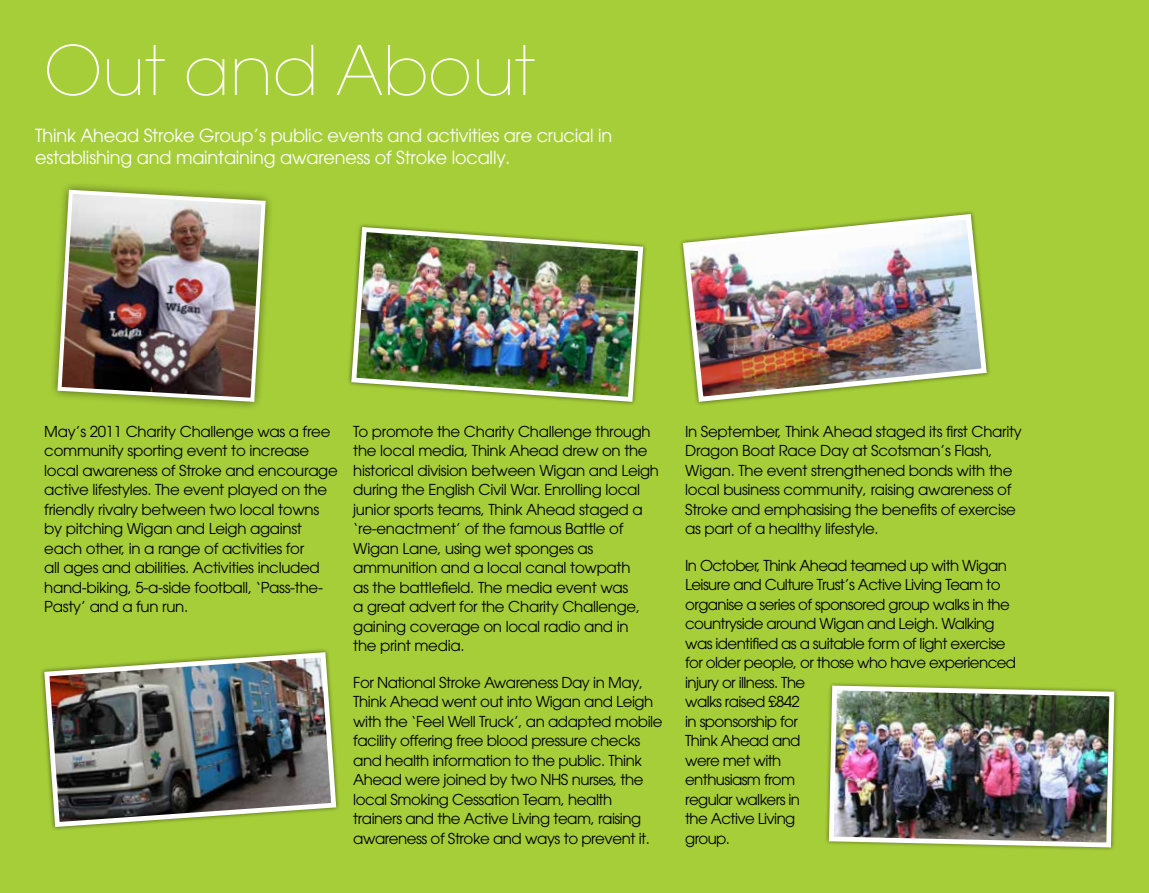
<style>
.page{position:relative;width:1149px;height:893px;background:#fff}
.page>*{position:absolute;margin:0;border:0;box-sizing:border-box;transform-origin:0 0}
.t1{font:200 67.5px "Avant Garde LT";color:#fff}
.t2{font:18px/22.5px "Avant Garde LT";letter-spacing:-.01em;color:#fff}
.t3{font:15px/19.5px "Avant Garde LT";letter-spacing:-.02em;color:#000}
.t4{font:15px/19.5px "Avant Garde LT";letter-spacing:-.04em;color:#000}
</style>
<div class="page">
<div style="left:0;top:0;width:1148px;height:893px;background:#a6ce39"></div>
<img style="left:680px;top:211px;width:309px;height:193px">
<img style="left:348px;top:224px;width:297px;height:180px">
<img style="left:42px;top:650px;width:297px;height:179px">
<img style="left:826px;top:683px;width:290px;height:167px">
<div style="left:48px;top:181px;width:226px;height:230px;background:#000;opacity:.5"></div>
<img style="left:55px;top:188px;width:213px;height:216px">
<hr style="left:1148px;top:0;width:1px;height:893px;background:#f3f8e8">
<h1 class="t1" style="left:44px;top:31px;width:492px">Out and About</h1>
<p class="t2" style="left:35px;top:124px;width:578px">Think Ahead Stroke Group’s public events and activities are crucial in establishing and maintaining awareness of Stroke locally.</p>
<p class="t3" style="left:44px;top:422px;width:295px">May’s 2011 Charity Challenge was a free community sporting event to increase local awareness of Stroke and encourage active lifestyles. The event played on the friendly rivalry between two local towns by pitching Wigan and Leigh against each other, in a range of activities for<br>all ages and abilities. Activities included hand-biking, 5-a-side football, ‘Pass-the-Pasty’ and a fun run.</p>
<p class="t3" style="left:353px;top:422px;width:307px">To promote the Charity Challenge through the local media, Think Ahead drew on the historical division between Wigan and Leigh during the English Civil War. Enrolling local junior sports teams, Think Ahead staged a ‘re-enactment’ of the famous Battle of Wigan Lane, using wet sponges as ammunition and a local canal towpath<br>as the battlefield. The media event was<br>a great advert for the Charity Challenge, gaining coverage on local radio and in<br>the print media.</p>
<p class="t3" style="left:353px;top:673px;width:311px">For National Stroke Awareness Day in May, Think Ahead went out into Wigan and Leigh with the ‘Feel Well Truck’, an adapted mobile facility offering free blood pressure checks and health information to the public. Think Ahead were joined by two NHS nurses, the local Smoking Cessation Team, health trainers and the Active Living team, raising awareness of Stroke and ways to prevent it.</p>
<p class="t3" style="left:685px;top:422px;width:338px">In September, Think Ahead staged its first Charity Dragon Boat Race Day at Scotsman’s Flash, Wigan. The event strengthened bonds with the local business community, raising awareness of Stroke and emphasising the benefits of exercise as part of a healthy lifestyle.</p>
<p class="t4" style="left:685px;top:556px;width:332px">In October, Think Ahead teamed up with Wigan<br>Leisure and Culture Trust’s Active Living Team to organise a series of sponsored group walks in the countryside around Wigan and Leigh. Walking was identified as a suitable form of light exercise for older people, or those who have experienced injury or illness. The<br>walks raised £842<br>in sponsorship for<br>Think Ahead and<br>were met with<br>enthusiasm from<br>regular walkers in<br>the Active Living<br>group.</p>
</div>
